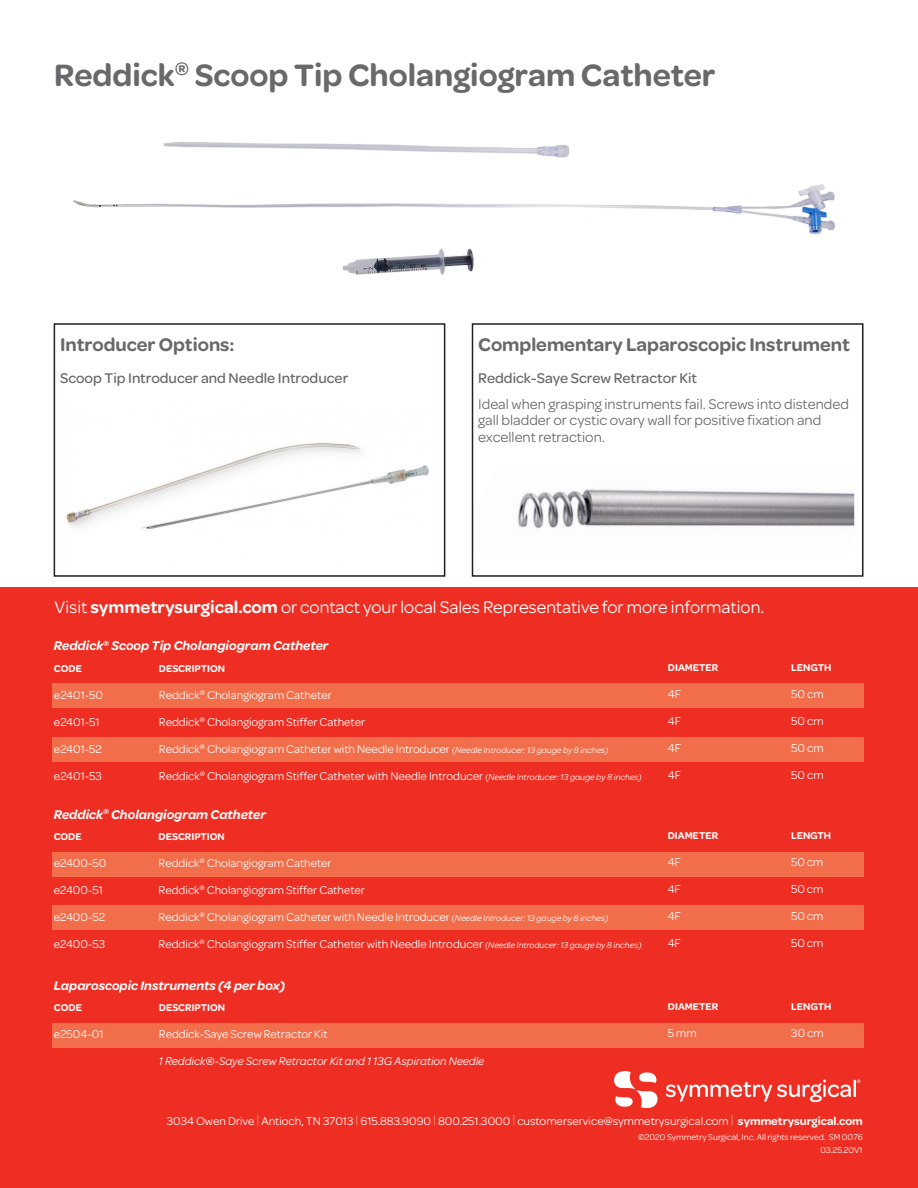
<style>
.page{position:relative;width:918px;height:1188px;background:#fff}
.page>*{position:absolute;margin:0;border:0;box-sizing:border-box;transform-origin:0 0}
.t1{font:600 33px "Omnes";color:#69696c}
.t2{font:600 19.5px "Omnes";color:#69696c}
.t3{font:18px "Omnes";color:#fff}
.t4{font:15px/16.5px "Omnes";color:#69696c}
.t5{font:500 15px "Omnes";color:#69696c}
.t6{font:italic 600 13.5px "Omnes";color:#fff}
.t7{font:12px "Omnes";color:#fff}
.t8{font:italic 12px "Omnes";color:#fff}
.t9{font:600 10.5px "Omnes";color:#fff}
.t10{font:9px "Omnes";color:#fff}
.t11{font:500 5.25px "Omnes";color:#fff}
.s1{font-weight:600}
.s2{font-size:9px}
.s3{font-style:italic;font-size:9px}
.s4{color:#f69b7b}
</style>
<div class="page">
<div style="left:472px;top:323px;width:392px;height:254px;border:2px solid #231f20"></div>
<div style="left:0;top:588px;width:918px;height:600px;background:#ee2e22"></div>
<div style="left:52px;top:684px;width:812px;height:24px;background:#f26d4a"></div>
<div style="left:52px;top:737px;width:812px;height:24px;background:#f26d4a"></div>
<img style="left:615px;top:1072px;width:240px;height:36px">
<div style="left:52px;top:852px;width:812px;height:24px;background:#f26d4a"></div>
<div style="left:52px;top:905px;width:812px;height:25px;background:#f26d4a"></div>
<div style="left:52px;top:1023px;width:812px;height:24px;background:#f26d4a"></div>
<img style="left:517px;top:489px;width:337px;height:40px">
<img style="left:73px;top:141px;width:763px;height:134px">
<div style="left:54px;top:323px;width:391px;height:254px;border:2px solid #231f20"></div>
<img style="left:66px;top:442px;width:363px;height:88px">
<p class="t1" style="left:54px;top:51px;width:663px">Reddick<sup>®</sup> Scoop Tip Cholangiogram Catheter</p>
<p class="t2" style="left:60px;top:330px;width:176px">Introducer Options:</p>
<p class="t5" style="left:60px;top:367px;width:290px">Scoop Tip Introducer and Needle Introducer</p>
<p class="t2" style="left:478px;top:330px;width:373px">Complementary Laparoscopic Instrument</p>
<p class="t5" style="left:478px;top:367px;width:220px">Reddick-Saye Screw Retractor Kit</p>
<p class="t4" style="left:478px;top:395px;width:372px">Ideal when grasping instruments fail. Screws into distended gall bladder or cystic ovary wall for positive fixation and excellent retraction.</p>
<p class="t3" style="left:55px;top:594px;width:711px">Visit <span class="s1">symmetrysurgical.com</span> or contact your local Sales Representative for more information.</p>
<p class="t6" style="left:54px;top:636px;width:276px">Reddick<sup>®</sup> Scoop Tip Cholangiogram Catheter</p>
<p class="t9" style="left:54px;top:661px;width:30px">CODE</p>
<p class="t7" style="left:54px;top:687px;width:51px">e2401-50</p>
<p class="t7" style="left:54px;top:714px;width:47px">e2401-51</p>
<p class="t7" style="left:54px;top:741px;width:49px">e2401-52</p>
<p class="t7" style="left:54px;top:768px;width:50px">e2401-53</p>
<p class="t9" style="left:159px;top:661px;width:68px">DESCRIPTION</p>
<p class="t7" style="left:159px;top:687px;width:174px">Reddick<sup>®</sup> Cholangiogram Catheter</p>
<p class="t7" style="left:159px;top:714px;width:208px">Reddick<sup>®</sup> Cholangiogram Stiffer Catheter</p>
<p class="t7" style="left:159px;top:741px;width:451px">Reddick<sup>®</sup> Cholangiogram Catheter with Needle Introducer <span class="s2">(</span><span class="s3">Needle Introducer: 13 gauge by 8 inches)</span></p>
<p class="t7" style="left:159px;top:768px;width:484px">Reddick<sup>®</sup> Cholangiogram Stiffer Catheter with Needle Introducer <span class="s2">(</span><span class="s3">Needle Introducer: 13 gauge by 8 inches)</span></p>
<p class="t6" style="left:54px;top:805px;width:214px">Reddick<sup>®</sup> Cholangiogram Catheter</p>
<p class="t9" style="left:54px;top:829px;width:30px">CODE</p>
<p class="t7" style="left:54px;top:855px;width:54px">e2400-50</p>
<p class="t7" style="left:54px;top:882px;width:51px">e2400-51</p>
<p class="t7" style="left:54px;top:909px;width:53px">e2400-52</p>
<p class="t7" style="left:54px;top:936px;width:53px">e2400-53</p>
<p class="t9" style="left:159px;top:829px;width:68px">DESCRIPTION</p>
<p class="t7" style="left:159px;top:855px;width:174px">Reddick<sup>®</sup> Cholangiogram Catheter</p>
<p class="t7" style="left:159px;top:882px;width:208px">Reddick<sup>®</sup> Cholangiogram Stiffer Catheter</p>
<p class="t7" style="left:159px;top:909px;width:451px">Reddick<sup>®</sup> Cholangiogram Catheter with Needle Introducer <span class="s2">(</span><span class="s3">Needle Introducer: 13 gauge by 8 inches)</span></p>
<p class="t7" style="left:159px;top:936px;width:484px">Reddick<sup>®</sup> Cholangiogram Stiffer Catheter with Needle Introducer <span class="s2">(</span><span class="s3">Needle Introducer: 13 gauge by 8 inches)</span></p>
<p class="t6" style="left:54px;top:976px;width:233px">Laparoscopic Instruments (4 per box)</p>
<p class="t9" style="left:54px;top:1000px;width:30px">CODE</p>
<p class="t7" style="left:54px;top:1026px;width:51px">e2504-01</p>
<p class="t9" style="left:159px;top:1000px;width:68px">DESCRIPTION</p>
<p class="t7" style="left:159px;top:1026px;width:170px">Reddick-Saye Screw Retractor Kit</p>
<p class="t8" style="left:159px;top:1053px;width:327px">1 Reddick®-Saye Screw Retractor Kit and 1 13G Aspiration Needle</p>
<p class="t9" style="left:668px;top:660px;width:52px">DIAMETER</p>
<p class="t7" style="left:668px;top:686px;width:15px">4F</p>
<p class="t7" style="left:668px;top:713px;width:15px">4F</p>
<p class="t7" style="left:668px;top:740px;width:15px">4F</p>
<p class="t7" style="left:668px;top:767px;width:15px">4F</p>
<p class="t9" style="left:668px;top:828px;width:52px">DIAMETER</p>
<p class="t7" style="left:668px;top:854px;width:15px">4F</p>
<p class="t7" style="left:668px;top:881px;width:15px">4F</p>
<p class="t7" style="left:668px;top:908px;width:15px">4F</p>
<p class="t7" style="left:668px;top:935px;width:15px">4F</p>
<p class="t9" style="left:668px;top:999px;width:52px">DIAMETER</p>
<p class="t7" style="left:668px;top:1025px;width:30px">5 mm</p>
<p class="t9" style="left:791px;top:660px;width:42px">LENGTH</p>
<p class="t7" style="left:791px;top:686px;width:34px">50 cm</p>
<p class="t7" style="left:791px;top:713px;width:34px">50 cm</p>
<p class="t7" style="left:791px;top:740px;width:34px">50 cm</p>
<p class="t7" style="left:791px;top:767px;width:34px">50 cm</p>
<p class="t9" style="left:791px;top:828px;width:42px">LENGTH</p>
<p class="t7" style="left:791px;top:854px;width:34px">50 cm</p>
<p class="t7" style="left:791px;top:881px;width:34px">50 cm</p>
<p class="t7" style="left:791px;top:908px;width:34px">50 cm</p>
<p class="t7" style="left:791px;top:935px;width:34px">50 cm</p>
<p class="t9" style="left:791px;top:999px;width:42px">LENGTH</p>
<p class="t7" style="left:791px;top:1025px;width:34px">30 cm</p>
<p class="t11" style="left:857px;top:1078px;width:5px">®</p>
<p class="t7" style="left:167px;top:1112px;width:698px">3034 Owen Drive <span class="s4">|</span> Antioch, TN 37013 <span class="s4">|</span> 615.883.9090 <span class="s4">|</span> 800.251.3000 <span class="s4">|</span> customerservice@symmetrysurgical.com <span class="s4">|</span> <span class="s1">symmetrysurgical.com</span></p>
<p class="t10" style="left:638px;top:1130px;width:226px">©2020 Symmetry Surgical, Inc. All rights reserved. SM 0076</p>
<p class="t10" style="left:821px;top:1144px;width:44px">03.25.20V1</p>
</div>
